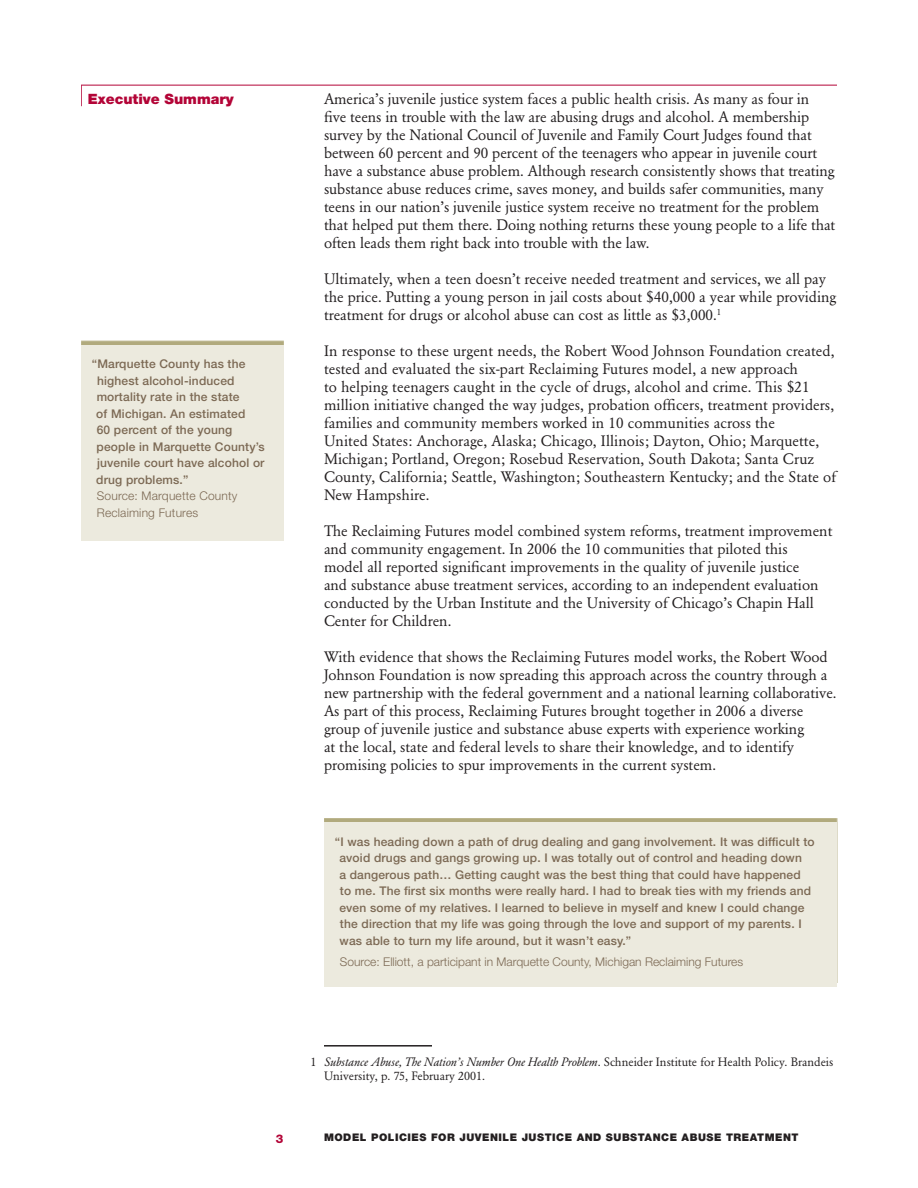
<style>
.page{position:relative;width:918px;height:1188px;background:#fff}
.page>*{position:absolute;margin:0;border:0;box-sizing:border-box;transform-origin:0 0}
.Text_1{font:15px/18px "Garamond BE";color:#231f20}
.Text_1_P_1{font:15px/18px "Garamond BE";letter-spacing:-.005em;color:#231f20}
.Text_1_P_1-2{font:900 14.25px "Helvetica Neue LT Std";color:#b30437}
.Callout_1{font:500 12px/16.5px "Helvetica Neue LT Std";letter-spacing:.015em;color:#7c6954}
.Footnote_1{font:12px/14.4px "Garamond BE";color:#231f20}
.Callout_1_Source{font:300 12px "Helvetica Neue LT Std";color:#7c6954}
.Page_Number{font:800 12px "Helvetica Neue LT Std";color:#b30437}
.Folio_1{font:900 10.5px "Helvetica Neue LT Std";letter-spacing:.05em;color:#231f20}
.s1{font-weight:300}
.s2{font-style:italic}
</style>
<div class="page">
<hr style="left:81px;top:85px;width:756px;height:1px;background:#b30437">
<svg style="left:81px;top:85px;width:1px;height:21px"></svg>
<hr style="left:324px;top:1045px;width:108px;height:2px;background:#231f20">
<div style="left:81px;top:340px;width:203px;height:196px;background:linear-gradient(to right,#b1aa7d,#b1aa7d)"></div>
<div style="left:81px;top:345px;width:203px;height:196px;background:#eceade"></div>
<div style="left:324px;top:818px;width:513px;height:165px;background:#b1aa7d"></div>
<div style="left:324px;top:822px;width:513px;height:165px;background:#eceade"></div>
<p class="Text_1_P_1-2" style="left:88px;top:90px;width:148px">EXECUTIVE SUMMARY</p>
<p class="Text_1_P_1" style="left:324px;top:89px;width:513px">America’s juvenile justice system faces a public health crisis. As many as four in five teens in trouble with the law are abusing drugs and alcohol. A membership survey by the National Council of Juvenile and Family Court Judges found that between 60 percent and 90 percent of the teenagers who appear in juvenile court have a substance abuse problem. Although research consistently shows that treating substance abuse reduces crime, saves money, and builds safer communities, many teens in our nation’s juvenile justice system receive no treatment for the problem that helped put them there. Doing nothing returns these young people to a life that often leads them right back into trouble with the law.</p>
<p class="Text_1" style="left:324px;top:269px;width:514px">Ultimately, when a teen doesn’t receive needed treatment and services, we all pay the price. Putting a young person in jail costs about $40,000 a year while providing treatment for drugs or alcohol abuse can cost as little as $3,000.<sup>1</sup></p>
<p class="Text_1" style="left:324px;top:341px;width:514px">In response to these urgent needs, the Robert Wood Johnson Foundation created, tested and evaluated the six-part Reclaiming Futures model, a new approach<br>to helping teenagers caught in the cycle of drugs, alcohol and crime. This $21 million initiative changed the way judges, probation officers, treatment providers, families and community members worked in 10 communities across the<br>United States: Anchorage, Alaska; Chicago, Illinois; Dayton, Ohio; Marquette, Michigan; Portland, Oregon; Rosebud Reservation, South Dakota; Santa Cruz County, California; Seattle, Washington; Southeastern Kentucky; and the State of New Hampshire.</p>
<p class="Text_1" style="left:324px;top:521px;width:510px">The Reclaiming Futures model combined system reforms, treatment improvement and community engagement. In 2006 the 10 communities that piloted this<br>model all reported significant improvements in the quality of juvenile justice<br>and substance abuse treatment services, according to an independent evaluation conducted by the Urban Institute and the University of Chicago’s Chapin Hall Center for Children.</p>
<p class="Text_1" style="left:324px;top:647px;width:514px">With evidence that shows the Reclaiming Futures model works, the Robert Wood Johnson Foundation is now spreading this approach across the country through a new partnership with the federal government and a national learning collaborative.<br>As part of this process, Reclaiming Futures brought together in 2006 a diverse group of juvenile justice and substance abuse experts with experience working<br>at the local, state and federal levels to share their knowledge, and to identify promising policies to spur improvements in the current system.</p>
<p class="Callout_1" style="left:96px;top:356px;width:170px;text-indent:-4px">“Marquette County has the highest alcohol-induced mortality rate in the state<br>of Michigan. An estimated<br>60 percent of the young people in Marquette County’s juvenile court have alcohol or drug problems.”<br><span class="s1">Source: Marquette County<br>Reclaiming Futures</span></p>
<p class="Callout_1" style="left:339px;top:833px;width:477px;text-indent:-4px">“I was heading down a path of drug dealing and gang involvement. It was difficult to avoid drugs and gangs growing up. I was totally out of control and heading down<br>a dangerous path… Getting caught was the best thing that could have happened to me. The first six months were really hard. I had to break ties with my friends and even some of my relatives. I learned to believe in myself and knew I could change the direction that my life was going through the love and support of my parents. I was able to turn my life around, but it wasn’t easy.”</p>
<p class="Callout_1_Source" style="left:340px;top:954px;width:405px">Source: Elliott, a participant in Marquette County, Michigan Reclaiming Futures</p>
<p class="Footnote_1" style="left:324px;top:1054px;width:511px;text-indent:-14px">1 <span class="s2">Substance Abuse, The Nation’s Number One Health Problem</span>. Schneider Institute for Health Policy. Brandeis<br>University, p. 75, February 2001.</p>
<p class="Page_Number" style="left:276px;top:1131px;width:9px">3</p>
<p class="Folio_1" style="left:324px;top:1131px;width:473px">MODEL POLICIES FOR JUVENILE JUSTICE AND SUBSTANCE ABUSE TREATMENT</p>
</div>
